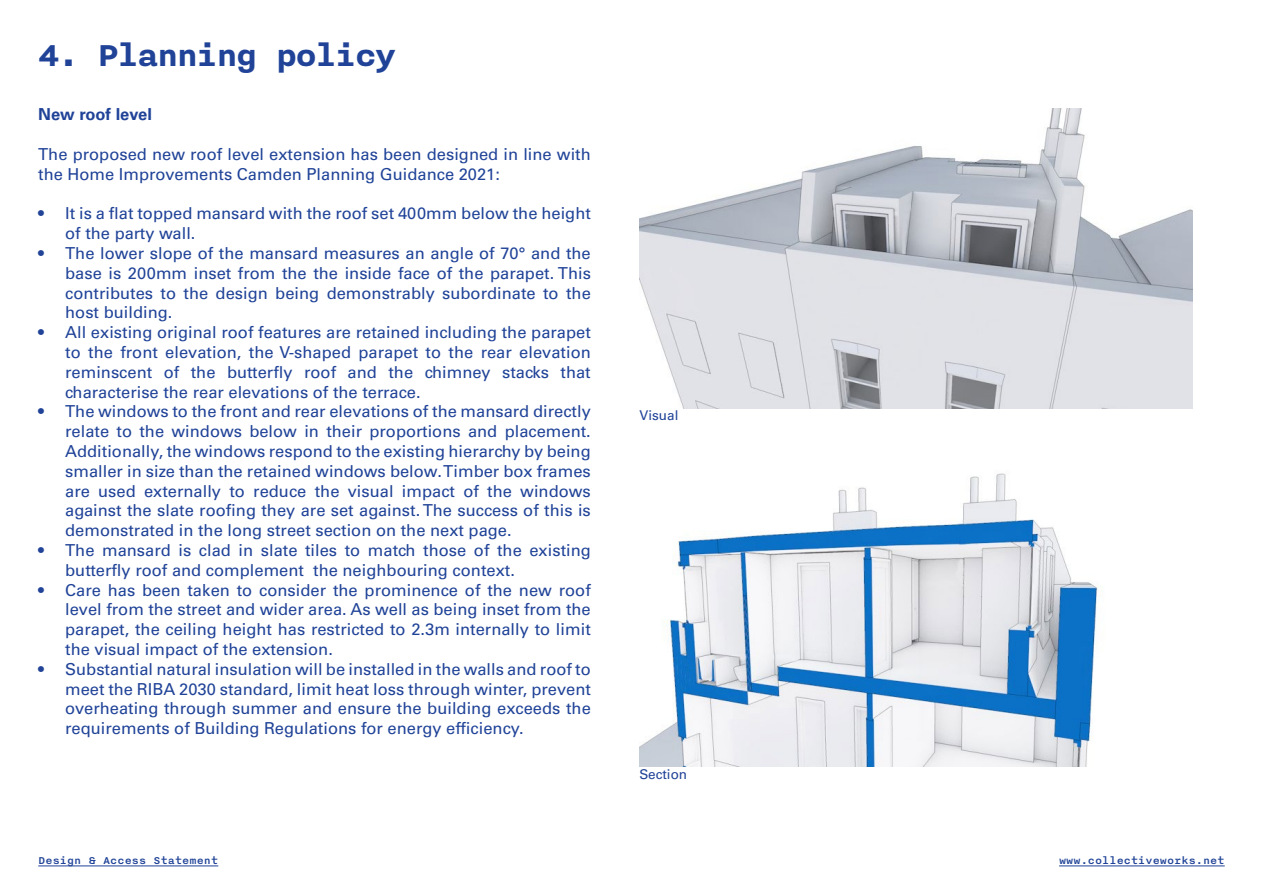
<style>
.page{position:relative;width:1263px;height:893px;background:#fff}
.page>*{position:absolute;margin:0;border:0;box-sizing:border-box;transform-origin:0 0}
.A4_Title{font:700 36px "Nitti";letter-spacing:-.05em;color:#204398}
.A4_Body{font:16.5px/19.8px "Univers LT Std";color:#204398;text-align:justify}
.A4_Body-2{font:700 16.5px "Univers LT Std";color:#204398}
.A4_Body-3{font:13.5px "Univers LT Std";color:#204398}
.t1{font:500 12px "Nitti Basic";color:#204398}
</style>
<div class="page">
<hr style="left:1059px;top:866px;width:166px;height:1px;background:#204398">
<hr style="left:38px;top:866px;width:180px;height:1px;background:#204398">
<img style="left:639px;top:108px;width:553px;height:300px">
<img style="left:639px;top:473px;width:464px;height:294px">
<p class="A4_Title" style="left:38px;top:34px;width:360px">4. Planning policy</p>
<p class="A4_Body-2" style="left:38px;top:105px;width:115px">New roof level</p>
<p class="A4_Body" style="left:38px;top:144px;width:554px">The proposed new roof level extension has been designed in line with the Home Improvements Camden Planning Guidance 2021:</p>
<p class="A4_Body" style="left:65px;top:204px;width:527px;text-indent:-27px">• It is a flat topped mansard with the roof set 400mm below the height of the party wall.</p>
<p class="A4_Body" style="left:65px;top:243px;width:527px;text-indent:-27px">• The lower slope of the mansard measures an angle of 70° and the base is 200mm inset from the the inside face of the parapet. This contributes to the design being demonstrably subordinate to the host building.</p>
<p class="A4_Body" style="left:65px;top:323px;width:527px;text-indent:-27px">• All existing original roof features are retained including the parapet to the front elevation, the V-shaped parapet to the rear elevation reminscent of the butterfly roof and the chimney stacks that characterise the rear elevations of the terrace.</p>
<p class="A4_Body" style="left:65px;top:402px;width:527px;text-indent:-27px">• The windows to the front and rear elevations of the mansard directly relate to the windows below in their proportions and placement.<br>Additionally, the windows respond to the existing hierarchy by being smaller in size than the retained windows below. Timber box frames are used externally to reduce the visual impact of the windows against the slate roofing they are set against. The success of this is demonstrated in the long street section on the next page.</p>
<p class="A4_Body" style="left:65px;top:540px;width:527px;text-indent:-27px">• The mansard is clad in slate tiles to match those of the existing butterfly roof and complement the neighbouring context.</p>
<p class="A4_Body" style="left:65px;top:580px;width:527px;text-indent:-27px">• Care has been taken to consider the prominence of the new roof level from the street and wider area. As well as being inset from the parapet, the ceiling height has restricted to 2.3m internally to limit the visual impact of the extension.</p>
<p class="A4_Body" style="left:65px;top:659px;width:527px;text-indent:-27px">• Substantial natural insulation will be installed in the walls and roof to meet the RIBA 2030 standard, limit heat loss through winter, prevent overheating through summer and ensure the building exceeds the requirements of Building Regulations for energy efficiency.</p>
<p class="A4_Body-3" style="left:639px;top:407px;width:41px">Visual</p>
<p class="A4_Body-3" style="left:639px;top:766px;width:49px">Section</p>
<p class="t1" style="left:38px;top:854px;width:182px">Design &amp; Access Statement</p>
<p class="t1" style="left:1059px;top:854px;width:167px">www.collectiveworks.net</p>
</div>
